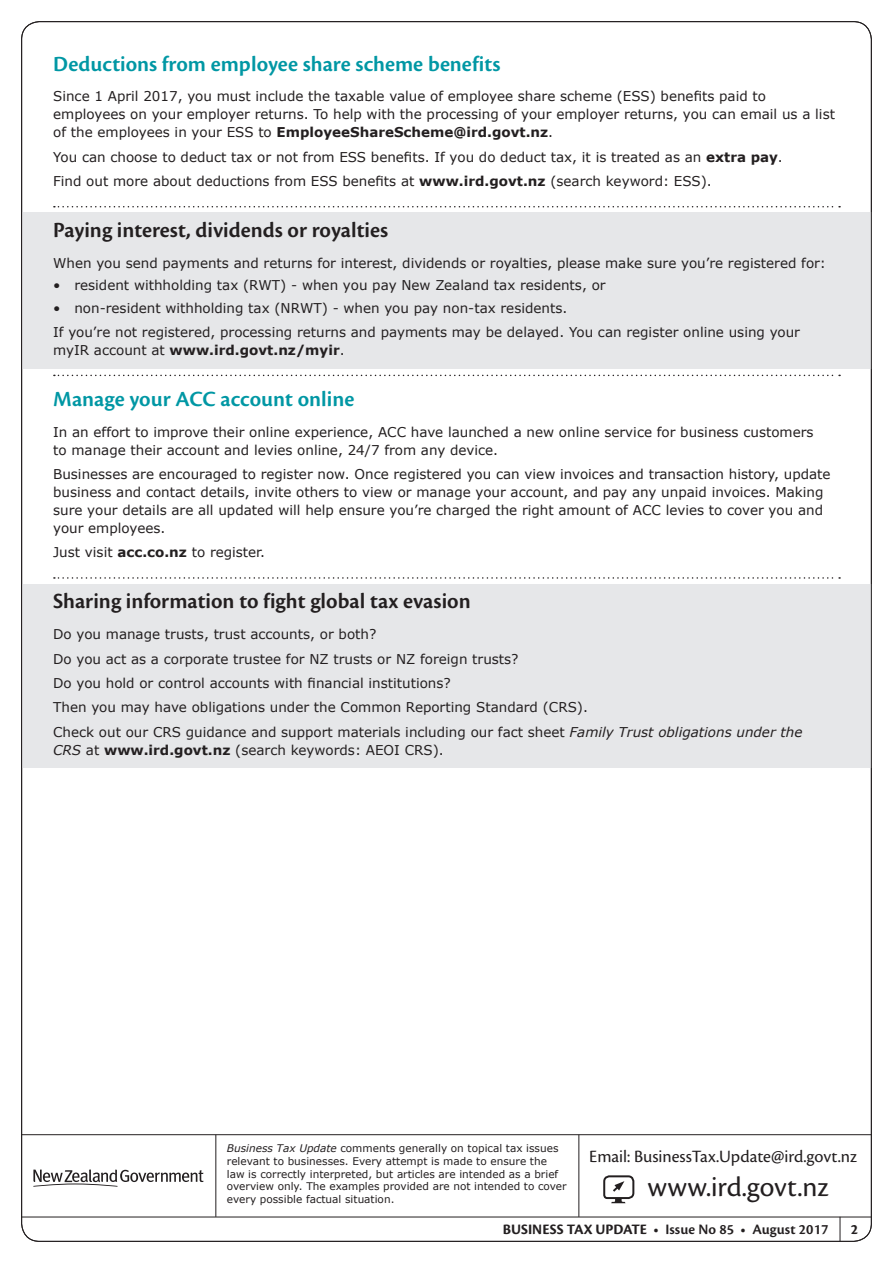
<style>
.page{position:relative;width:893px;height:1263px;background:#fff}
.page>*{position:absolute;margin:0;border:0;box-sizing:border-box;transform-origin:0 0}
.t1{font:29.25px "Cronos Pro";color:#231f20}
.t2{font:600 22.5px "Cronos Pro";color:#231f20}
.H2_no_rule{font:600 22.5px "Cronos Pro";color:#0097a4}
.t3{font:18px "Cronos Pro";color:#231f20}
.t4{font:600 15px "Cronos Pro";letter-spacing:.005em;color:#231f20}
.t5{font:700 15px "Cronos Pro";color:#231f20}
.Body_Copy{font:13.5px/18px "Verdana";color:#231f20}
.t6{font:10.5px/12.6px "Verdana";color:#231f20}
.s1{font-weight:700}
.s2{font-style:italic}
</style>
<div class="page">
<hr style="left:21px;top:1134px;width:850px;height:1px;background:#231f20">
<svg style="left:603px;top:1175px;width:32px;height:28px"></svg>
<hr style="left:215px;top:1135px;width:1px;height:82px;background:#231f20">
<svg style="left:33px;top:1169px;width:170px;height:18px"></svg>
<hr style="left:578px;top:1135px;width:1px;height:82px;background:#231f20">
<div style="left:22px;top:213px;width:850px;height:156px;background:#e6e7e9"></div>
<div style="left:22px;top:584px;width:850px;height:183px;background:#e6e7e9"></div>
<svg style="left:54px;top:206px;width:786px;height:1px"></svg>
<svg style="left:54px;top:375px;width:786px;height:1px"></svg>
<svg style="left:54px;top:577px;width:786px;height:2px"></svg>
<hr style="left:21px;top:1216px;width:850px;height:1px;background:#231f20">
<svg style="left:840px;top:1217px;width:1px;height:24px"></svg>
<p class="H2_no_rule" style="left:53px;top:51px;width:449px">Deductions from employee share scheme benefits</p>
<p class="Body_Copy" style="left:53px;top:87px;width:783px">Since 1 April 2017, you must include the taxable value of employee share scheme (ESS) benefits paid to employees on your employer returns. To help with the processing of your employer returns, you can email us a list of the employees in your ESS to <span class="s1">EmployeeShareScheme@ird.govt.nz</span>.</p>
<p class="Body_Copy" style="left:53px;top:147px;width:731px">You can choose to deduct tax or not from ESS benefits. If you do deduct tax, it is treated as an <span class="s1">extra pay</span>.</p>
<p class="Body_Copy" style="left:53px;top:172px;width:660px">Find out more about deductions from ESS benefits at <span class="s1">www.ird.govt.nz</span> (search keyword: ESS).</p>
<h2 class="t2" style="left:53px;top:217px;width:336px">Paying interest, dividends or royalties</h2>
<p class="Body_Copy" style="left:53px;top:254px;width:774px">When you send payments and returns for interest, dividends or royalties, please make sure you’re registered for:</p>
<p class="Body_Copy" style="left:53px;top:276px;width:554px">• resident withholding tax (RWT) - when you pay New Zealand tax residents, or</p>
<p class="Body_Copy" style="left:53px;top:298px;width:516px">• non-resident withholding tax (NRWT) - when you pay non-tax residents.</p>
<p class="Body_Copy" style="left:53px;top:323px;width:748px">If you’re not registered, processing returns and payments may be delayed. You can register online using your myIR account at <span class="s1">www.ird.govt.nz/myir</span>.</p>
<h2 class="H2_no_rule" style="left:53px;top:386px;width:303px">Manage your ACC account online</h2>
<p class="Body_Copy" style="left:53px;top:422px;width:762px">In an effort to improve their online experience, ACC have launched a new online service for business customers to manage their account and levies online, 24/7 from any device.</p>
<p class="Body_Copy" style="left:53px;top:465px;width:779px">Businesses are encouraged to register now. Once registered you can view invoices and transaction history, update business and contact details, invite others to view or manage your account, and pay any unpaid invoices. Making sure your details are all updated will help ensure you’re charged the right amount of ACC levies to cover you and your employees.</p>
<p class="Body_Copy" style="left:53px;top:543px;width:213px">Just visit <span class="s1">acc.co.nz</span> to register.</p>
<h2 class="t2" style="left:53px;top:588px;width:419px">Sharing information to fight global tax evasion</h2>
<p class="Body_Copy" style="left:53px;top:625px;width:325px">Do you manage trusts, trust accounts, or both?</p>
<p class="Body_Copy" style="left:53px;top:649px;width:467px">Do you act as a corporate trustee for NZ trusts or NZ foreign trusts?</p>
<p class="Body_Copy" style="left:53px;top:674px;width:399px">Do you hold or control accounts with financial institutions?</p>
<p class="Body_Copy" style="left:53px;top:698px;width:536px">Then you may have obligations under the Common Reporting Standard (CRS).</p>
<p class="Body_Copy" style="left:53px;top:722px;width:751px">Check out our CRS guidance and support materials including our fact sheet <span class="s2">Family Trust obligations under the<br>CRS</span> at <span class="s1">www.ird.govt.nz</span> (search keywords: AEOI CRS).</p>
<p class="t6" style="left:227px;top:1142px;width:341px"><span class="s2">Business Tax Update</span> comments generally on topical tax issues relevant to businesses. Every attempt is made to ensure the law is correctly interpreted, but articles are intended as a brief overview only. The examples provided are not intended to cover every possible factual situation.</p>
<p class="t3" style="left:589px;top:1146px;width:269px">Email: BusinessTax.Update@ird.govt.nz</p>
<p class="t1" style="left:648px;top:1170px;width:183px">www.ird.govt.nz</p>
<p class="t4" style="left:503px;top:1220px;width:327px"><span class="s1">BUSINESS TAX UPDATE</span> • Issue No 85 • August 2017</p>
<p class="t5" style="left:851px;top:1220px;width:9px">2</p>
</div>
